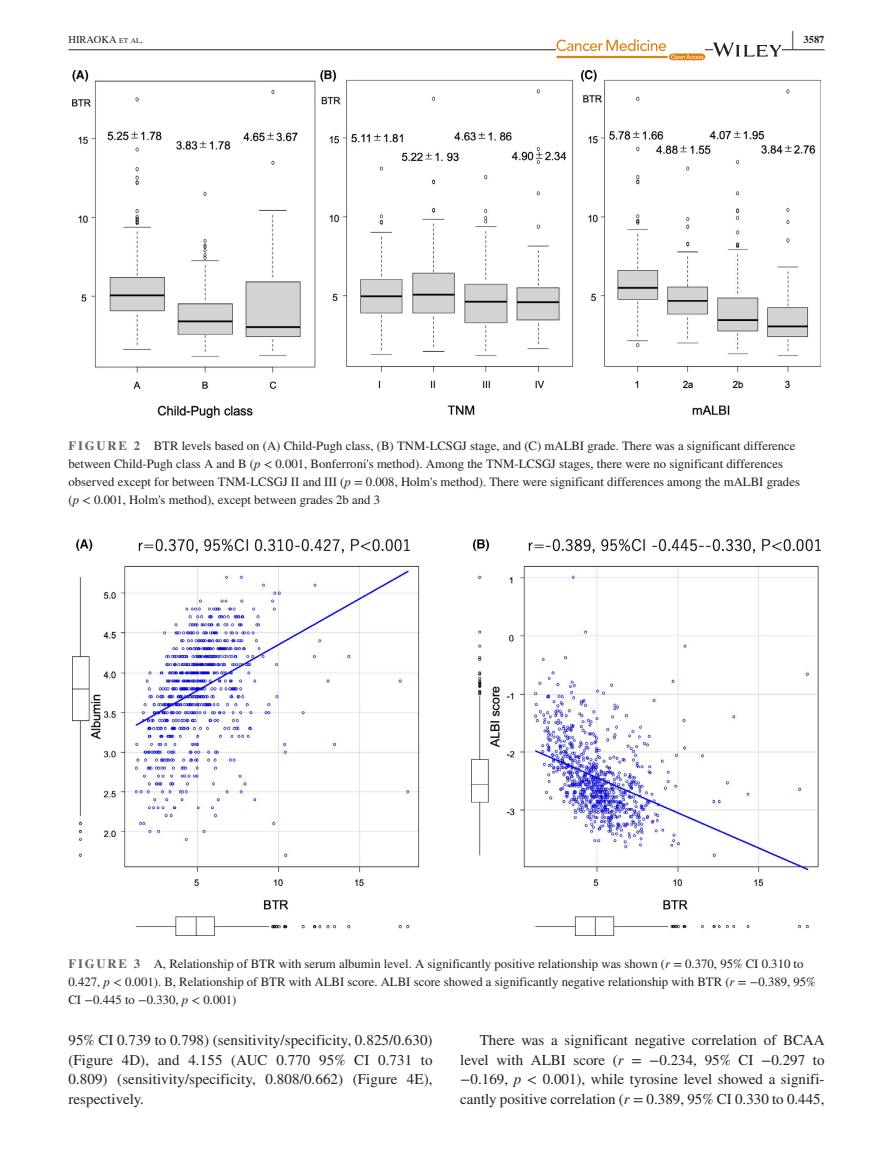
<style>
.page{position:relative;width:893px;height:1174px;background:#fff}
.page>*{position:absolute;margin:0;border:0;box-sizing:border-box;transform-origin:0 0}
.t1{font:700 25.95px "STIX";color:#231f20;scale:.36 1}
.t2{font:15px/19.5px "STIX";color:#231f20;text-align:justify}
.t3{font:12.75px/18px "STIX";color:#231f20}
.t4{font:10.5px "STIX";color:#231f20}
.t5{font:700 10.5px "STIX";color:#231f20}
.s1{font-size:7.35px}
.s2{font-weight:700;color:#636366}
.s3{font-style:italic}
</style>
<div class="page">
<hr style="left:68px;top:49px;width:756px;height:1px;background:#231f20">
<svg style="left:556px;top:39px;width:149px;height:21px"></svg>
<svg style="left:713px;top:43px;width:69px;height:14px"></svg>
<img style="left:72px;top:70px;width:749px;height:347px">
<img style="left:72px;top:538px;width:749px;height:397px">
<h1 class="t1" style="left:792px;top:25px;width:7px">|</h1>
<p class="t4" style="left:68px;top:32px;width:76px">HIRAOKA <span class="s1">et al</span>.</p>
<p class="t5" style="left:803px;top:33px;width:22px">3587</p>
<p class="t3" style="left:68px;top:437px;width:733px"><span class="s2">FIGURE 2</span> BTR levels based on (A) Child-Pugh class, (B) TNM-LCSGJ stage, and (C) mALBI grade. There was a significant difference between Child-Pugh class A and B (<span class="s3">p</span> &lt; 0.001, Bonferroni's method). Among the TNM-LCSGJ stages, there were no significant differences observed except for between TNM-LCSGJ II and III (<span class="s3">p</span> = 0.008, Holm's method). There were significant differences among the mALBI grades (<span class="s3">p</span> &lt; 0.001, Holm's method), except between grades 2b and 3</p>
<p class="t3" style="left:68px;top:955px;width:749px"><span class="s2">FIGURE 3</span> A, Relationship of BTR with serum albumin level. A significantly positive relationship was shown (<span class="s3">r</span> = 0.370, 95% CI 0.310 to<br>0.427, <span class="s3">p</span> &lt; 0.001). B, Relationship of BTR with ALBI score. ALBI score showed a significantly negative relationship with BTR (<span class="s3">r</span> = −0.389, 95%<br>CI −0.445 to −0.330, <span class="s3">p</span> &lt; 0.001)</p>
<p class="t2" style="left:68px;top:1031px;width:366px">95% CI 0.739 to 0.798) (sensitivity/specificity, 0.825/0.630) (Figure 4D), and 4.155 (AUC 0.770 95% CI 0.731 to 0.809) (sensitivity/specificity, 0.808/0.662) (Figure 4E), respectively.</p>
<p class="t2" style="left:460px;top:1031px;width:366px;text-indent:20px">There was a significant negative correlation of BCAA level with ALBI score (<span class="s3">r</span> = −0.234, 95% CI −0.297 to −0.169, <span class="s3">p</span> &lt; 0.001), while tyrosine level showed a signifi&shy;cantly positive correlation (<span class="s3">r</span> = 0.389, 95% CI 0.330 to 0.445,</p>
</div>
